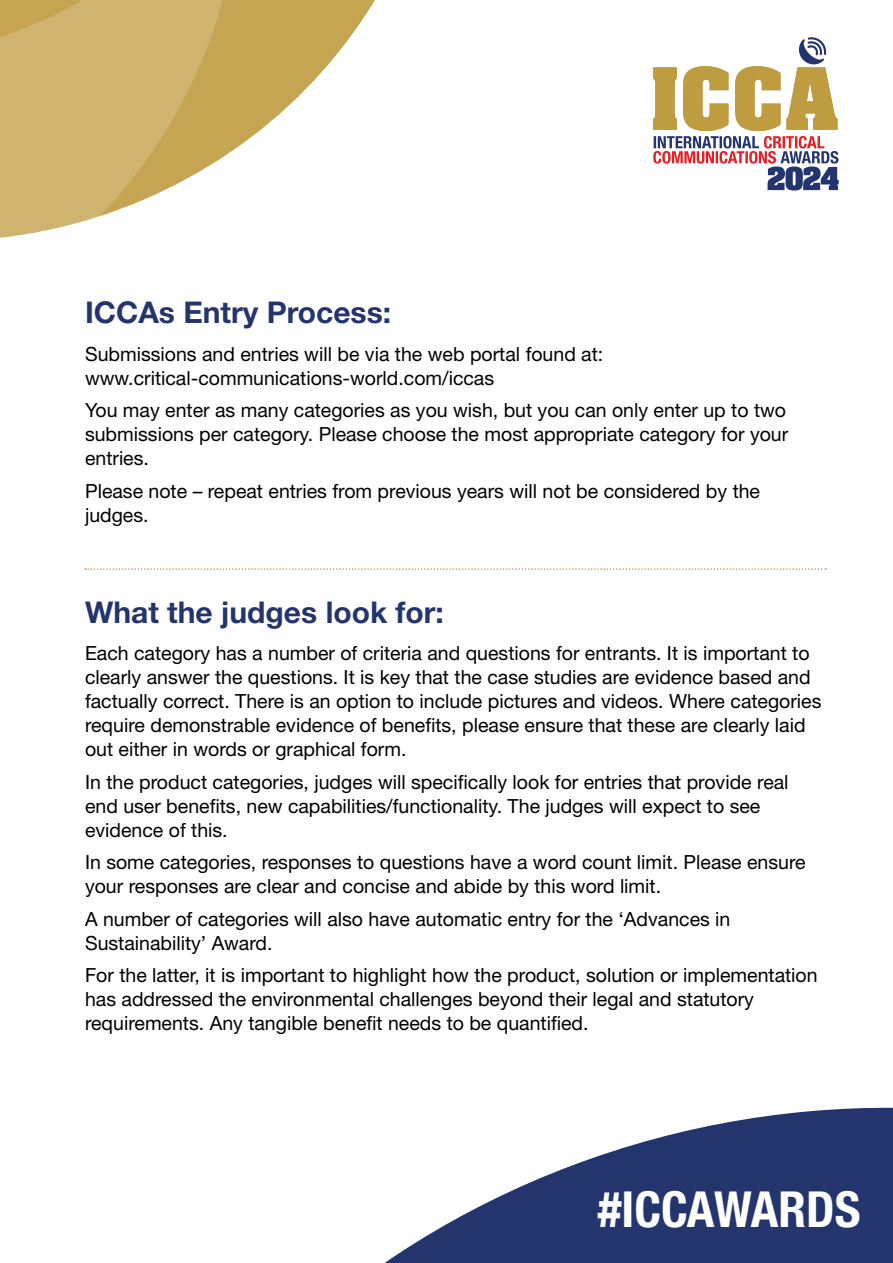
<style>
.page{position:relative;width:893px;height:1263px;background:#fff}
.page>*{position:absolute;margin:0;border:0;box-sizing:border-box;transform-origin:0 0}
.t1{font:700 condensed 49.65px "Helvetica Neue LT Std";color:#fff}
.t2{font:700 30px "Helvetica Neue LT Std";color:#24356e}
.t3{font:19.5px/24px "Helvetica Neue LT Std";color:#000}
</style>
<div class="page">
<svg style="left:653px;top:37px;width:186px;height:154px"></svg>
<svg style="left:239px;top:0;width:136px;height:146px;fill:#c5a552"></svg>
<svg style="left:0;top:0;width:239px;height:238px;fill:#cfb470"></svg>
<svg style="left:384px;top:1107px;width:509px;height:156px;fill:#24356e"></svg>
<svg style="left:85px;top:568px;width:741px;height:2px"></svg>
<h2 class="t2" style="left:85px;top:294px;width:308px">ICCAs Entry Process:</h2>
<p class="t3" style="left:85px;top:341px;width:520px">Submissions and entries will be via the web portal found at: www.critical-communications-world.com/iccas</p>
<p class="t3" style="left:85px;top:398px;width:705px;text-align:justify">You may enter as many categories as you wish, but you can only enter up to two submissions per category. Please choose the most appropriate category for your entries.</p>
<p class="t3" style="left:85px;top:478px;width:677px">Please note – repeat entries from previous years will not be considered by the judges.</p>
<h2 class="t2" style="left:85px;top:594px;width:360px">What the judges look for:</h2>
<p class="t3" style="left:85px;top:641px;width:738px">Each category has a number of criteria and questions for entrants. It is important to clearly answer the questions. It is key that the case studies are evidence based and factually correct. There is an option to include pictures and videos. Where categories require demonstrable evidence of benefits, please ensure that these are clearly laid out either in words or graphical form.</p>
<p class="t3" style="left:85px;top:770px;width:705px">In the product categories, judges will specifically look for entries that provide real end user benefits, new capabilities/functionality. The judges will expect to see evidence of this.</p>
<p class="t3" style="left:85px;top:850px;width:722px">In some categories, responses to questions have a word count limit. Please ensure your responses are clear and concise and abide by this word limit.</p>
<p class="t3" style="left:85px;top:907px;width:647px">A number of categories will also have automatic entry for the ‘Advances in<br>Sustainability’ Award.</p>
<p class="t3" style="left:85px;top:963px;width:734px">For the latter, it is important to highlight how the product, solution or implementation has addressed the environmental challenges beyond their legal and statutory requirements. Any tangible benefit needs to be quantified.</p>
<h1 class="t1" style="left:598px;top:1179px;width:264px">#ICCAWARDS</h1>
</div>
